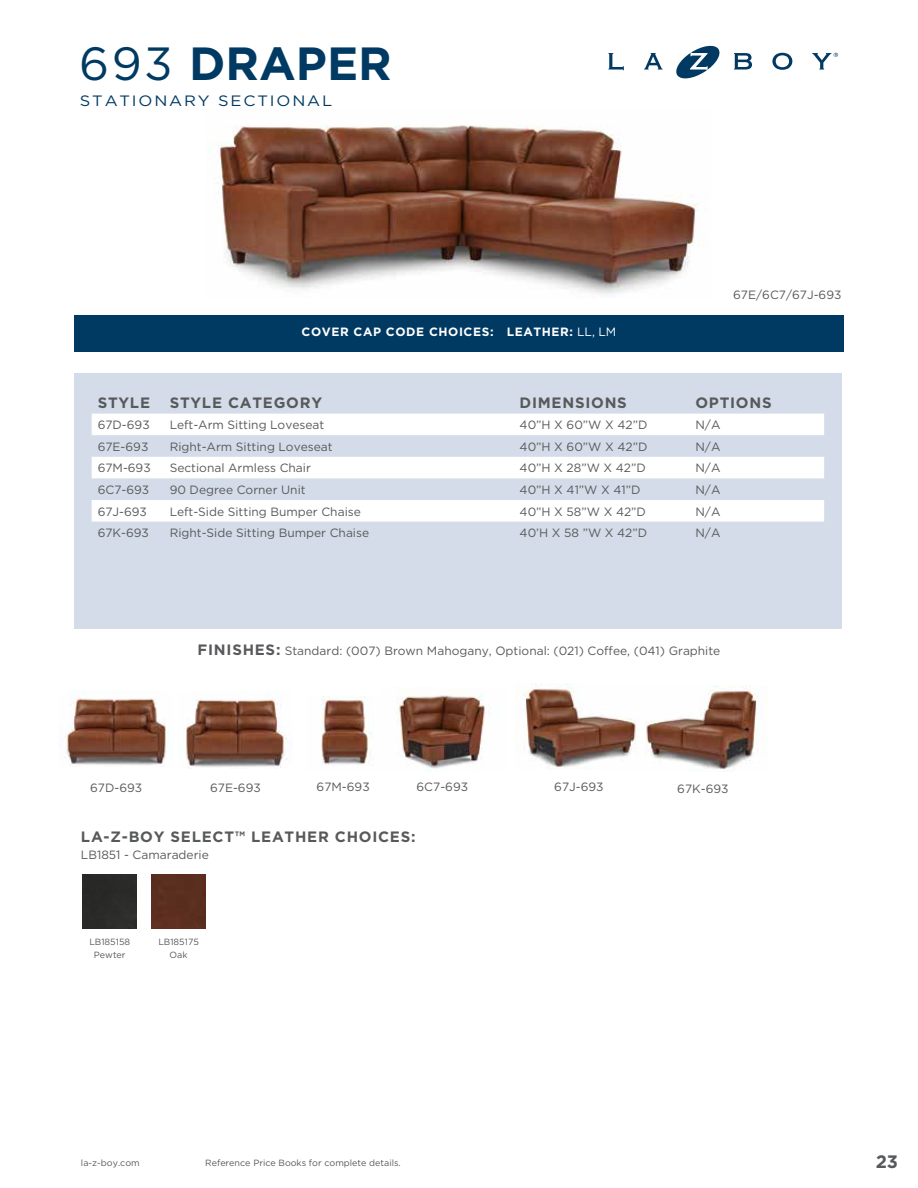
<style>
.page{position:relative;width:918px;height:1188px;background:#fff}
.page>*{position:absolute;margin:0;border:0;box-sizing:border-box;transform-origin:0 0}
.t1{font:700 46.5px "Gotham";color:#003a63}
.t2{font:700 18px "Gotham";color:#58595b}
.t3{font:700 15px "Gotham";letter-spacing:.05em;color:#58595b}
.t4{font:15px "Gotham";letter-spacing:.11em;color:#003a63;scale:1.1 1}
.t5{font:12px "Gotham";color:#58595b}
.t6{font:700 12px "Gotham";letter-spacing:.05em;color:#fff}
.t7{font:9px/12.6px "Gotham";color:#58595b;text-align:center}
.s1{font-weight:400}
.s2{font-weight:700;font-size:15px}
</style>
<div class="page">
<svg style="left:608px;top:53px;width:16px;height:17px"></svg>
<svg style="left:644px;top:53px;width:19px;height:17px"></svg>
<svg style="left:676px;top:45px;width:44px;height:34px"></svg>
<svg style="left:734px;top:53px;width:18px;height:17px"></svg>
<svg style="left:772px;top:53px;width:20px;height:17px"></svg>
<svg style="left:812px;top:53px;width:26px;height:17px"></svg>
<div style="left:74px;top:374px;width:768px;height:255px;background:#d3dce8"></div>
<div style="left:74px;top:315px;width:770px;height:36px;background:#003a63"></div>
<div style="left:83px;top:875px;width:54px;height:54px;background:#2a2a29"></div>
<div style="left:152px;top:875px;width:54px;height:54px;background:#5a2f1f"></div>
<svg style="left:92px;top:414px;width:732px;height:108px;fill:#fff"></svg>
<img style="left:321px;top:696px;width:50px;height:69px">
<img style="left:185px;top:699px;width:102px;height:69px">
<img style="left:515px;top:684px;width:122px;height:85px">
<img style="left:208px;top:125px;width:491px;height:170px">
<img style="left:645px;top:686px;width:122px;height:86px">
<img style="left:398px;top:694px;width:87px;height:77px">
<img style="left:64px;top:690px;width:103px;height:77px">
<h1 class="t1" style="left:79px;top:33px;width:314px"><span class="s1">693</span> DRAPER</h1>
<p class="t4" style="left:80px;top:91px;width:231px">STATIONARY SECTIONAL</p>
<p class="t6" style="left:302px;top:324px;width:316px">COVER CAP CODE CHOICES: LEATHER: <span class="s1">LL, LM</span></p>
<p class="t5" style="left:733px;top:287px;width:110px">67E/6C7/67J-693</p>
<p class="t3" style="left:98px;top:392px;width:54px">STYLE</p>
<p class="t3" style="left:170px;top:392px;width:154px">STYLE CATEGORY</p>
<p class="t3" style="left:520px;top:392px;width:109px">DIMENSIONS</p>
<p class="t3" style="left:695px;top:392px;width:78px">OPTIONS</p>
<p class="t5" style="left:98px;top:417px;width:54px">67D-693</p>
<p class="t5" style="left:170px;top:417px;width:156px">Left-Arm Sitting Loveseat</p>
<p class="t5" style="left:520px;top:417px;width:129px">40”H X 60”W X 42”D</p>
<p class="t5" style="left:695px;top:417px;width:27px">N/A</p>
<p class="t5" style="left:98px;top:439px;width:52px">67E-693</p>
<p class="t5" style="left:170px;top:439px;width:165px">Right-Arm Sitting Loveseat</p>
<p class="t5" style="left:520px;top:439px;width:129px">40”H X 60”W X 42”D</p>
<p class="t5" style="left:695px;top:439px;width:27px">N/A</p>
<p class="t5" style="left:98px;top:460px;width:55px">67M-693</p>
<p class="t5" style="left:170px;top:460px;width:143px">Sectional Armless Chair</p>
<p class="t5" style="left:520px;top:460px;width:128px">40”H X 28”W X 42”D</p>
<p class="t5" style="left:695px;top:460px;width:27px">N/A</p>
<p class="t5" style="left:98px;top:482px;width:53px">6C7-693</p>
<p class="t5" style="left:170px;top:482px;width:138px">90 Degree Corner Unit</p>
<p class="t5" style="left:520px;top:482px;width:122px">40”H X 41”W X 41”D</p>
<p class="t5" style="left:695px;top:482px;width:27px">N/A</p>
<p class="t5" style="left:98px;top:504px;width:51px">67J-693</p>
<p class="t5" style="left:170px;top:504px;width:193px">Left-Side Sitting Bumper Chaise</p>
<p class="t5" style="left:520px;top:504px;width:128px">40”H X 58”W X 42”D</p>
<p class="t5" style="left:695px;top:504px;width:27px">N/A</p>
<p class="t5" style="left:98px;top:525px;width:53px">67K-693</p>
<p class="t5" style="left:170px;top:525px;width:201px">Right-Side Sitting Bumper Chaise</p>
<p class="t5" style="left:520px;top:525px;width:129px">40’H X 58 ”W X 42”D</p>
<p class="t5" style="left:695px;top:525px;width:27px">N/A</p>
<p class="t5" style="left:198px;top:643px;width:524px"><span class="s2">FINISHES:</span> Standard: (007) Brown Mahogany, Optional: (021) Coffee, (041) Graphite</p>
<p class="t5" style="left:90px;top:780px;width:54px">67D-693</p>
<p class="t5" style="left:210px;top:780px;width:52px">67E-693</p>
<p class="t5" style="left:317px;top:779px;width:55px">67M-693</p>
<p class="t5" style="left:417px;top:779px;width:53px">6C7-693</p>
<p class="t5" style="left:554px;top:779px;width:51px">67J-693</p>
<p class="t5" style="left:677px;top:781px;width:53px">67K-693</p>
<p class="t3" style="left:81px;top:827px;width:336px">LA-Z-BOY SELECT™ LEATHER CHOICES:</p>
<p class="t5" style="left:81px;top:847px;width:129px">LB1851 - Camaraderie</p>
<p class="t7" style="left:89px;top:935px;width:42px">LB185158<br>Pewter</p>
<p class="t7" style="left:158px;top:935px;width:42px">LB185175<br>Oak</p>
<p class="t7" style="left:81px;top:1157px;width:60px">la-z-boy.com</p>
<p class="t7" style="left:205px;top:1157px;width:197px">Reference Price Books for complete details.</p>
<h2 class="t2" style="left:876px;top:1150px;width:24px">23</h2>
</div>
